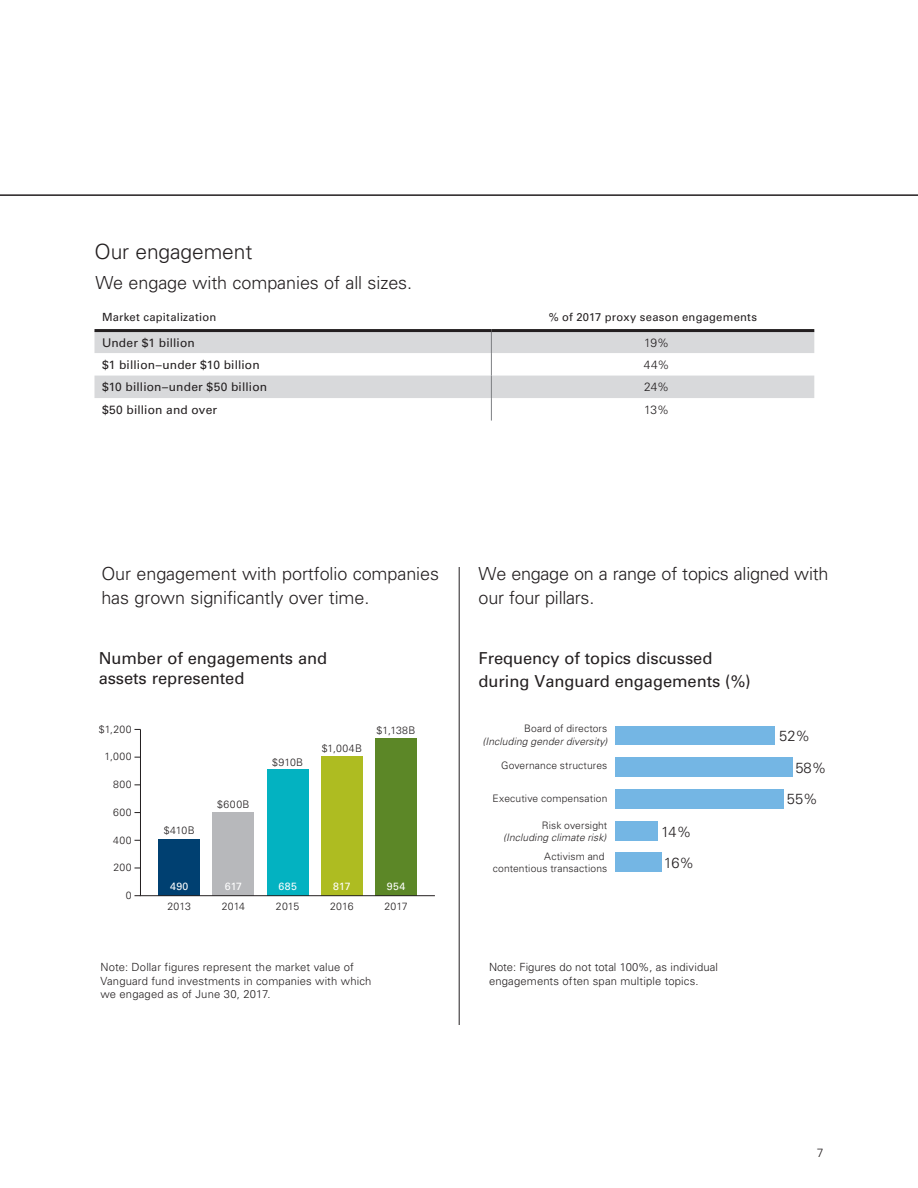
<style>
.page{position:relative;width:918px;height:1188px;background:#fff}
.page>*{position:absolute;margin:0;border:0;box-sizing:border-box;transform-origin:0 0}
.t1{font:300 21px "Univers LT Std";letter-spacing:-.005em;color:#231f20}
.t2{font:300 18px/24px "Univers LT Std";letter-spacing:-.005em;color:#231f20}
.t3{font:16.5px/22.8px "Univers LT Std";letter-spacing:-.005em;color:#231f20}
.t4{font:300 14.7px/31.8px "Univers LT Std";color:#231f20}
.t5{font:12px "Univers LT Std";letter-spacing:.01em;color:#231f20}
.t6{font:300 12px "Univers LT Std";letter-spacing:-.01em;color:#231f20}
.t7{font:300 11.25px/13.5px "Univers LT Std";letter-spacing:.01em;color:#231f20}
.t8{font:11.25px "Univers LT Std";letter-spacing:.02em;color:#231f20}
.t9{font:300 10.5px "Univers LT Std";letter-spacing:.02em;color:#231f20}
.t10{font:10.5px "Univers LT Std";letter-spacing:.035em;color:#fff}
.t11{font:300 10.2px/11.7px "Univers LT Std";letter-spacing:.015em;color:#231f20;text-align:right}
.t12{font:italic 300 10.2px "Univers LT Std";letter-spacing:.015em;color:#231f20}
</style>
<div class="page">
<svg style="left:94px;top:332px;width:720px;height:66px;fill:#d8d9db"></svg>
<svg style="left:491px;top:332px;width:1px;height:89px"></svg>
<hr style="left:94px;top:329px;width:397px;height:3px;background:#231f20">
<hr style="left:491px;top:329px;width:323px;height:3px;background:#231f20">
<hr style="left:0;top:194px;width:918px;height:2px;background:#231f20">
<hr style="left:459px;top:567px;width:1px;height:458px;background:#231f20">
<hr style="left:140px;top:729px;width:1px;height:167px;background:#231f20">
<div style="left:376px;top:738px;width:41px;height:158px;background:#5c8727"></div>
<div style="left:321px;top:757px;width:41px;height:139px;background:#aebc21"></div>
<div style="left:267px;top:770px;width:41px;height:126px;background:#03b2c1"></div>
<div style="left:213px;top:813px;width:41px;height:83px;background:#b7b8bb"></div>
<div style="left:159px;top:839px;width:41px;height:57px;background:#004071"></div>
<hr style="left:140px;top:895px;width:295px;height:1px;background:#231f20">
<div style="left:615px;top:726px;width:160px;height:19px;background:#74b6e4"></div>
<div style="left:615px;top:758px;width:178px;height:19px;background:#74b6e4"></div>
<div style="left:615px;top:789px;width:169px;height:20px;background:#74b6e4"></div>
<div style="left:615px;top:821px;width:43px;height:19px;background:#74b6e4"></div>
<div style="left:615px;top:853px;width:46px;height:19px;background:#74b6e4"></div>
<h1 class="t1" style="left:94px;top:239px;width:159px">Our engagement</h1>
<h2 class="t2" style="left:95px;top:271px;width:318px">We engage with companies of all sizes.</h2>
<p class="t8" style="left:102px;top:310px;width:116px">Market capitalization</p>
<p class="t8" style="left:549px;top:310px;width:210px">% of 2017 proxy season engagements</p>
<p class="t5" style="left:102px;top:336px;width:94px">Under $1 billion</p>
<p class="t6" style="left:644px;top:335px;width:27px">19%</p>
<p class="t5" style="left:102px;top:357px;width:159px">$1 billion–under $10 billion</p>
<p class="t6" style="left:644px;top:357px;width:27px">44%</p>
<p class="t5" style="left:102px;top:380px;width:167px">$10 billion–under $50 billion</p>
<p class="t6" style="left:644px;top:380px;width:26px">24%</p>
<p class="t5" style="left:102px;top:402px;width:117px">$50 billion and over</p>
<p class="t6" style="left:644px;top:402px;width:26px">13%</p>
<h2 class="t2" style="left:101px;top:562px;width:339px">Our engagement with portfolio companies has grown significantly over time.</h2>
<h3 class="t3" style="left:99px;top:648px;width:230px;line-height:19.8px">Number of engagements and assets represented</h3>
<p class="t9" style="left:99px;top:723px;width:35px">$1,200</p>
<p class="t9" style="left:105px;top:750px;width:29px">1,000</p>
<p class="t9" style="left:113px;top:778px;width:20px">800</p>
<p class="t9" style="left:113px;top:806px;width:20px">600</p>
<p class="t9" style="left:113px;top:834px;width:20px">400</p>
<p class="t9" style="left:114px;top:861px;width:20px">200</p>
<p class="t9" style="left:164px;top:824px;width:32px">$410B</p>
<p class="t9" style="left:217px;top:798px;width:34px">$600B</p>
<p class="t9" style="left:272px;top:756px;width:33px">$910B</p>
<p class="t9" style="left:322px;top:742px;width:42px">$1,004B</p>
<p class="t9" style="left:377px;top:724px;width:40px">$1,138B</p>
<p class="t9" style="left:126px;top:889px;width:7px">0</p>
<p class="t10" style="left:170px;top:880px;width:20px">490</p>
<p class="t10" style="left:225px;top:880px;width:19px">617</p>
<p class="t10" style="left:278px;top:880px;width:20px">685</p>
<p class="t10" style="left:333px;top:880px;width:19px">817</p>
<p class="t10" style="left:387px;top:880px;width:20px">954</p>
<p class="t9" style="left:168px;top:900px;width:25px">2013</p>
<p class="t9" style="left:222px;top:900px;width:25px">2014</p>
<p class="t9" style="left:276px;top:900px;width:25px">2015</p>
<p class="t9" style="left:330px;top:900px;width:25px">2016</p>
<p class="t9" style="left:384px;top:900px;width:25px">2017</p>
<h2 class="t2" style="left:479px;top:562px;width:351px">We engage on a range of topics aligned with our four pillars.</h2>
<h3 class="t3" style="left:479px;top:647px;width:274px">Frequency of topics discussed during Vanguard engagements (%)</h3>
<p class="t11" style="left:524px;top:723px;width:85px">Board of directors</p>
<p class="t11" style="left:501px;top:759px;width:108px">Governance structures</p>
<p class="t11" style="left:493px;top:793px;width:116px">Executive compensation</p>
<p class="t12" style="left:503px;top:832px;width:105px">(Including climate risk)</p>
<p class="t12" style="left:482px;top:735px;width:126px">(Including gender diversity)</p>
<p class="t11" style="left:542px;top:820px;width:67px">Risk oversight</p>
<p class="t11" style="left:493px;top:851px;width:116px">Activism and contentious transactions</p>
<h3 class="t4" style="left:661px;top:816px;width:35px">14%<br>16%</h3>
<h3 class="t4" style="left:779px;top:720px;width:32px">52%</h3>
<h3 class="t4" style="left:795px;top:752px;width:32px">58%</h3>
<h3 class="t4" style="left:787px;top:783px;width:32px">55%</h3>
<p class="t7" style="left:100px;top:960px;width:272px">Note: Dollar figures represent the market value of<br>Vanguard fund investments in companies with which we engaged as of June 30, 2017.</p>
<p class="t7" style="left:489px;top:960px;width:231px">Note: Figures do not total 100%, as individual engagements often span multiple topics.</p>
<p class="t6" style="left:817px;top:1145px;width:8px">7</p>
</div>
